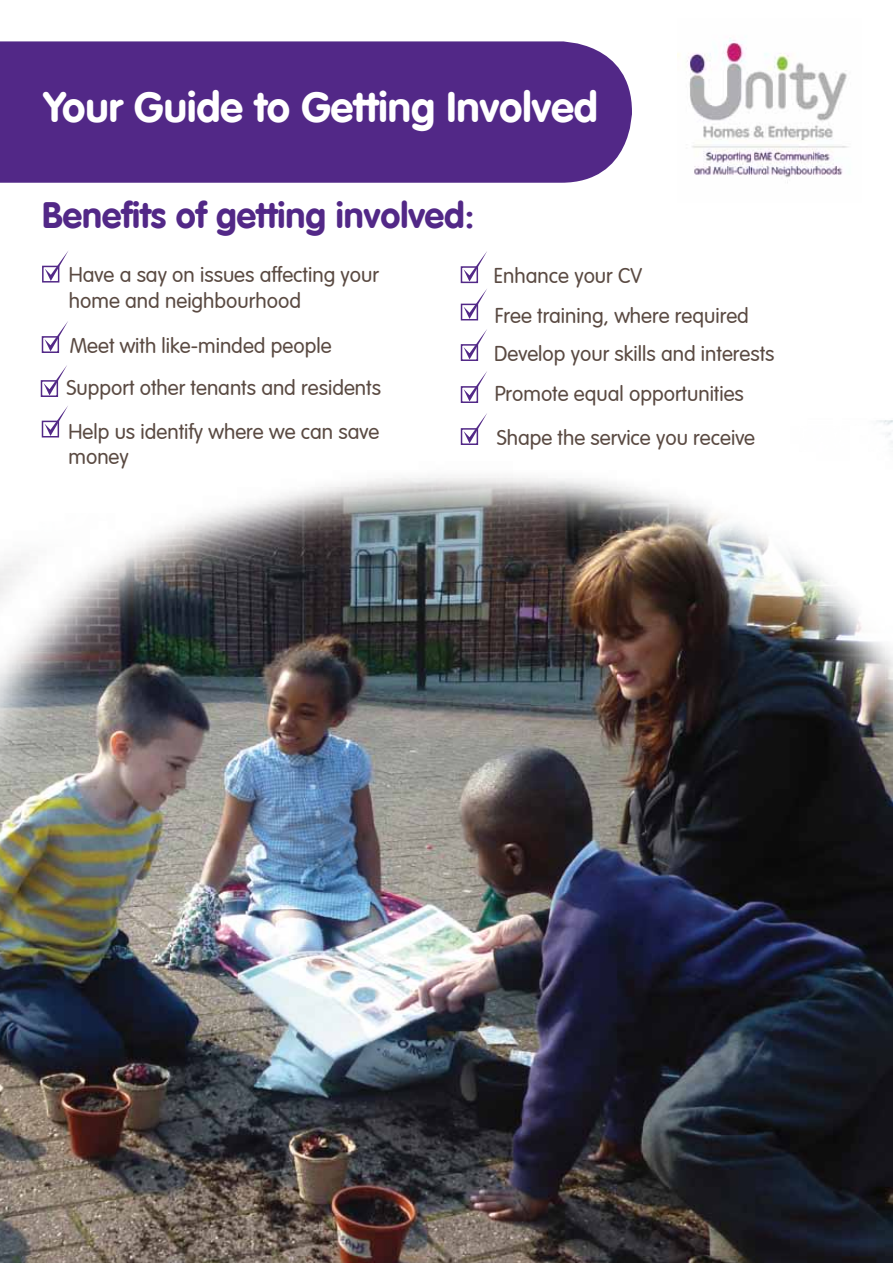
<style>
.page{position:relative;width:893px;height:1263px;background:#fff}
.page>*{position:absolute;margin:0;border:0;box-sizing:border-box;transform-origin:0 0}
.t1{font:700 42px "VAG Rounded LT";color:#fff}
.t2{font:700 36px "VAG Rounded LT";color:#522887}
.t3{font:300 21px/25.2px "VAG Rounded";color:#5a4a42}
</style>
<div class="page">
<img style="left:0;top:420px;width:893px;height:843px">
<img style="left:677px;top:38px;width:171px;height:145px">
<div style="left:0;top:41px;width:632px;height:142px;background:#522887"></div>
<div style="left:42px;top:266px;width:17px;height:17px;border:2px solid #522887"></div>
<svg style="left:45px;top:251px;width:23px;height:30px"></svg>
<div style="left:42px;top:336px;width:17px;height:17px;border:2px solid #522887"></div>
<svg style="left:45px;top:321px;width:23px;height:30px"></svg>
<div style="left:42px;top:421px;width:17px;height:16px;border:2px solid #522887"></div>
<svg style="left:45px;top:406px;width:23px;height:30px"></svg>
<div style="left:41px;top:380px;width:17px;height:17px;border:2px solid #522887"></div>
<svg style="left:44px;top:365px;width:23px;height:30px"></svg>
<div style="left:461px;top:266px;width:17px;height:17px;border:2px solid #522887"></div>
<svg style="left:464px;top:251px;width:23px;height:31px"></svg>
<div style="left:461px;top:304px;width:17px;height:16px;border:2px solid #522887"></div>
<svg style="left:464px;top:289px;width:23px;height:30px"></svg>
<div style="left:461px;top:344px;width:17px;height:17px;border:2px solid #522887"></div>
<svg style="left:464px;top:329px;width:23px;height:30px"></svg>
<div style="left:461px;top:386px;width:17px;height:17px;border:2px solid #522887"></div>
<svg style="left:464px;top:371px;width:23px;height:30px"></svg>
<div style="left:461px;top:428px;width:17px;height:17px;border:2px solid #522887"></div>
<svg style="left:464px;top:413px;width:23px;height:30px"></svg>
<p class="t1" style="left:44px;top:82px;width:556px">Your Guide to Getting Involved</p>
<p class="t2" style="left:42px;top:194px;width:434px">Benefits of getting involved:</p>
<p class="t3" style="left:69px;top:263px;width:312px">Have a say on issues affecting your home and neighbourhood</p>
<p class="t3" style="left:494px;top:264px;width:150px">Enhance your CV</p>
<p class="t3" style="left:495px;top:304px;width:255px">Free training, where required</p>
<p class="t3" style="left:70px;top:334px;width:263px">Meet with like-minded people</p>
<p class="t3" style="left:494px;top:342px;width:282px">Develop your skills and interests</p>
<p class="t3" style="left:66px;top:367px;width:316px;line-height:43.2px">Support other tenants and residents<br>Help us identify where we can save</p>
<p class="t3" style="left:69px;top:445px;width:62px">money</p>
<p class="t3" style="left:495px;top:382px;width:251px">Promote equal opportunities</p>
<p class="t3" style="left:497px;top:425px;width:260px">Shape the service you receive</p>
</div>
